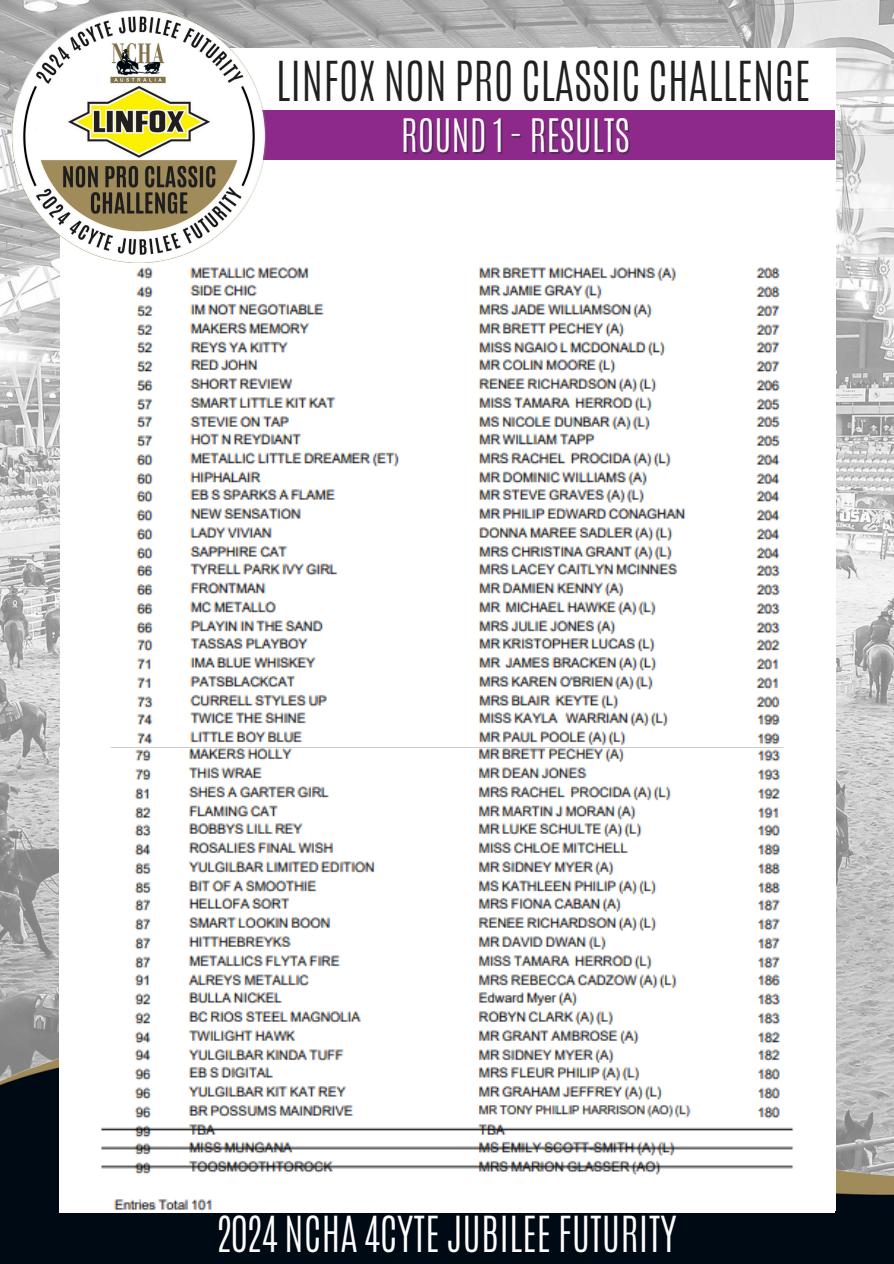
<style>
.page{position:relative;width:894px;height:1264px;background:#fff}
.page>*{position:absolute;margin:0;border:0;box-sizing:border-box;transform-origin:0 0}
.t1{font:300 45.9px "Antonio";color:#202020}
.t2{font:300 41.4px "Antonio";color:#fff}
.t3{font:300 38.4px "Antonio";color:#fff}
</style>
<div class="page">
<img style="left:0;top:0;width:893px;height:690px">
<img style="left:0;top:690px;width:893px;height:573px">
<div style="left:60px;top:48px;width:775px;height:1162px;background:#fff"></div>
<div style="left:231px;top:110px;width:603px;height:50px;background:#8c298b"></div>
<img style="left:13px;top:11px;width:252px;height:252px">
<img style="left:136px;top:267px;width:644px;height:478px">
<img style="left:59px;top:747px;width:775px;height:465px">
<p class="t1" style="left:276px;top:49px;width:536px">LINFOX NON PRO CLASSIC CHALLENGE</p>
<p class="t3" style="left:400px;top:108px;width:230px">ROUND 1 - RESULTS</p>
<p class="t2" style="left:217px;top:1204px;width:461px">2024 NCHA 4CYTE JUBILEE FUTURITY</p>
</div>
